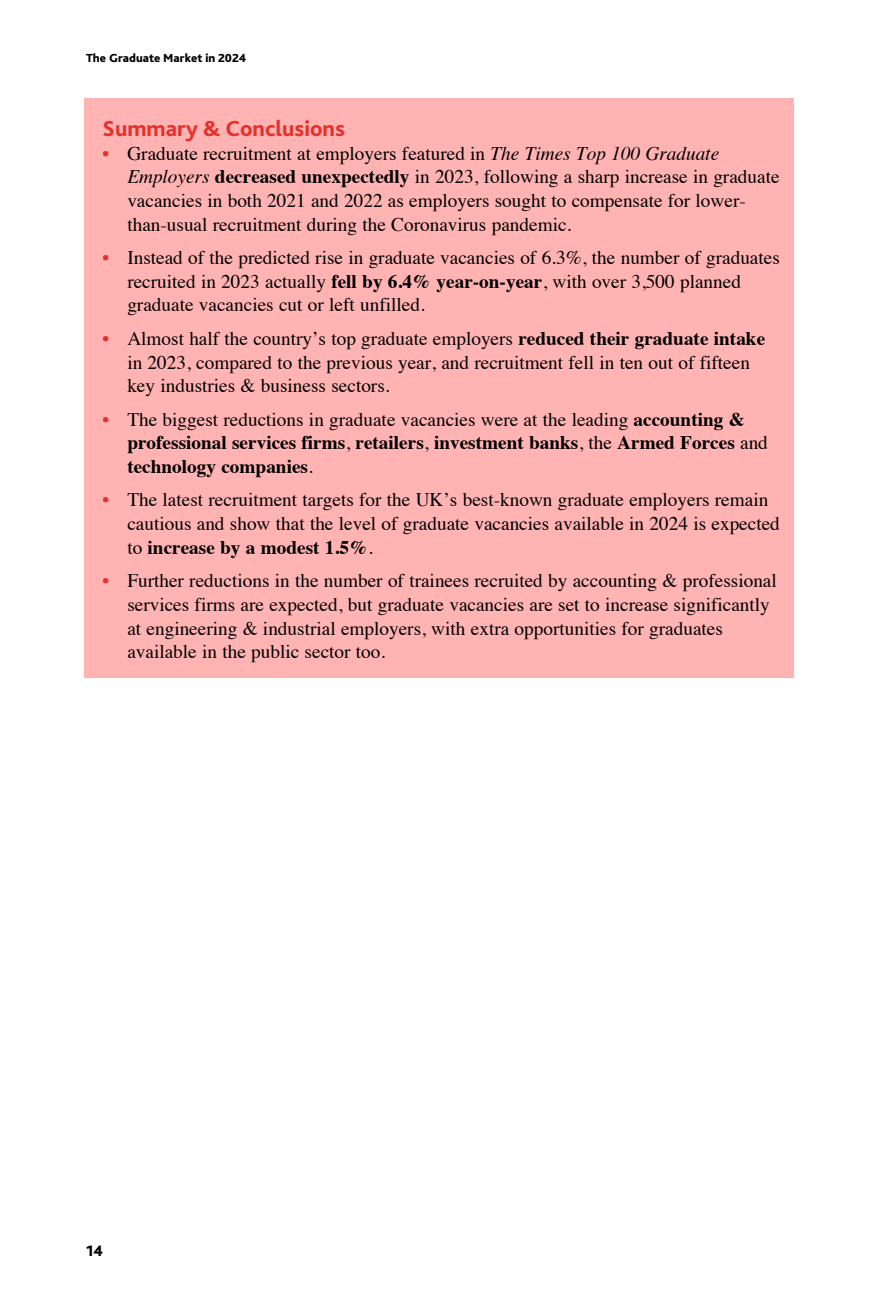
<style>
.page{position:relative;width:893px;height:1290px;background:#fff}
.page>*{position:absolute;margin:0;border:0;box-sizing:border-box;transform-origin:0 0}
.t1{font:800 22.75px "Bliss 2";color:#e5312b}
.t2{font:19.25px/23.6px "Times";color:#000}
.t3{font:700 19.25px/23.6px "Times";color:#000}
.t4{font:800 15.75px "Bliss 2";color:#000}
.t5{font:800 12.25px "Bliss 2";color:#000}
.s1{color:#e5312b}
.s2{font-style:italic}
.s3{font-weight:700}
.s4{font-weight:400;color:#e5312b}
.s5{font-weight:400}
</style>
<div class="page">
<div style="left:84px;top:98px;width:710px;height:579px;background:#ffb3b3"></div>
<p class="t5" style="left:86px;top:51px;width:162px">The Graduate Market in 2024</p>
<p class="t1" style="left:103px;top:114px;width:244px">Summary &amp; Conclusions</p>
<p class="t2" style="left:127px;top:140px;width:654px;text-indent:-25px"><span class="s1">•</span> Graduate recruitment at employers featured in <span class="s2">The Times Top 100 Graduate Employers</span> <span class="s3">decreased unexpectedly</span> in 2023, following a sharp increase in graduate vacancies in both 2021 and 2022 as employers sought to compensate for lower&shy;than-usual recruitment during the Coronavirus pandemic.</p>
<p class="t2" style="left:127px;top:244px;width:654px;text-indent:-25px"><span class="s1">•</span> Instead of the predicted rise in graduate vacancies of 6.3%, the number of graduates recruited in 2023 actually <span class="s3">fell by 6.4% year-on-year</span>, with over 3,500 planned graduate vacancies cut or left unfilled.</p>
<p class="t2" style="left:127px;top:325px;width:639px;text-indent:-25px"><span class="s1">•</span> Almost half the country’s top graduate employers <span class="s3">reduced their graduate intake </span>in 2023, compared to the previous year, and recruitment fell in ten out of fifteen key industries &amp; business sectors.</p>
<p class="t3" style="left:127px;top:405px;width:642px;text-indent:-25px"><span class="s4">•</span> <span class="s5">The biggest reductions in graduate vacancies were at the leading</span> accounting &amp; professional services firms<span class="s5">,</span> retailers<span class="s5">,</span> investment banks<span class="s5">, the</span> Armed Forces <span class="s5">and </span>technology companies<span class="s5">.</span></p>
<p class="t2" style="left:127px;top:486px;width:654px;text-indent:-25px"><span class="s1">•</span> The latest recruitment targets for the UK’s best-known graduate employers remain cautious and show that the level of graduate vacancies available in 2024 is expected to <span class="s3">increase by a modest 1.5%</span>.</p>
<p class="t2" style="left:127px;top:567px;width:651px;text-indent:-25px"><span class="s1">•</span> Further reductions in the number of trainees recruited by accounting &amp; professional services firms are expected, but graduate vacancies are set to increase significantly at engineering &amp; industrial employers, with extra opportunities for graduates available in the public sector too.</p>
<p class="t4" style="left:86px;top:1241px;width:19px">14</p>
</div>
